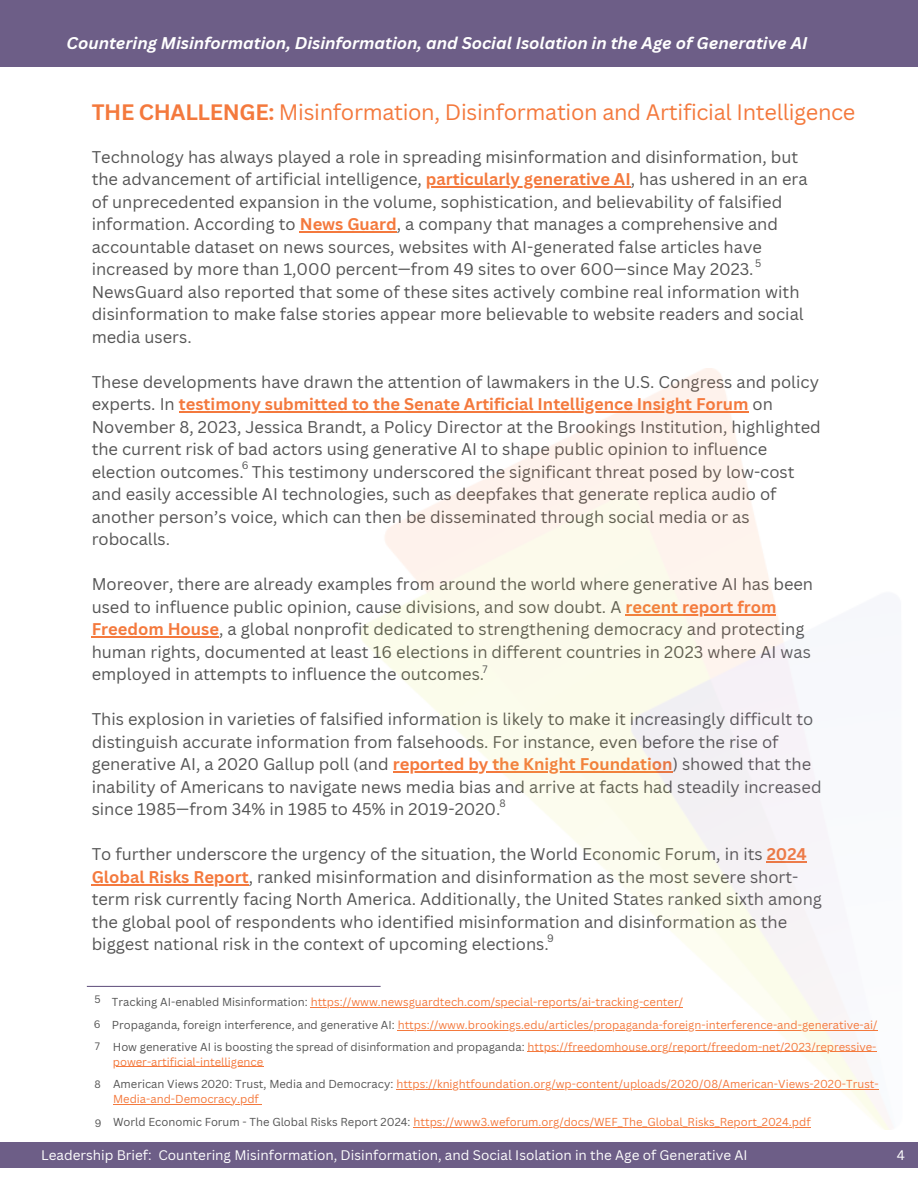
<style>
.page{position:relative;width:918px;height:1188px;background:#fff}
.page>*{position:absolute;margin:0;border:0;box-sizing:border-box;transform-origin:0 0}
.t1{font:21.75px "Canva Sans";letter-spacing:-.015em;color:#f4793d}
.t2{font:16.5px/22.5px "Canva Sans";color:#545454}
.t3{font:italic 700 16.5px "Canva Sans";color:#fff}
.t4{font:13.5px "Canva Sans";color:#fff}
.t5{font:11.25px/22.8px "Canva Sans";color:#f4793d}
.t6{font:11.25px "Canva Sans";color:#545454}
.t7{font:10.5px "Canva Sans";color:#545454}
.s1{font-weight:700}
.s2{font-weight:700;color:#f4793d}
.s3{color:#545454}
.s4{color:#f4793d}
.s5{font-size:10.5px;color:#545454}
</style>
<div class="page">
<div style="left:0;top:0;width:918px;height:67px;background:#6d5e87"></div>
<div style="left:0;top:1142px;width:918px;height:26px;background:#6d5e87"></div>
<hr style="left:426px;top:187px;width:205px;height:1px;background:#f4793d">
<hr style="left:300px;top:232px;width:97px;height:1px;background:#f4793d">
<hr style="left:179px;top:412px;width:570px;height:1px;background:#f4793d">
<hr style="left:92px;top:637px;width:127px;height:1px;background:#f4793d">
<hr style="left:92px;top:884px;width:157px;height:1px;background:#f4793d">
<img style="left:361px;top:369px;width:529px;height:760px">
<hr style="left:87px;top:986px;width:294px;height:1px;background:#6d5e87">
<hr style="left:311px;top:1007px;width:372px;height:1px;background:#f4793d">
<hr style="left:398px;top:1030px;width:480px;height:1px;background:#f4793d">
<hr style="left:528px;top:1052px;width:349px;height:1px;background:#f4793d">
<hr style="left:113px;top:1067px;width:150px;height:1px;background:#f4793d">
<hr style="left:396px;top:1089px;width:483px;height:1px;background:#f4793d">
<hr style="left:113px;top:1104px;width:146px;height:1px;background:#f4793d">
<hr style="left:414px;top:1127px;width:397px;height:1px;background:#f4793d">
<p class="t3" style="left:67px;top:31px;width:743px">Countering Misinformation, Disinformation, and Social Isolation in the Age of Generative AI</p>
<h2 class="t1" style="left:92px;top:97px;width:765px"><span class="s1">THE CHALLENGE:</span> Misinformation, Disinformation and Artificial Intelligence</h2>
<h1 class="t2" style="left:92px;top:145px;width:717px">Technology has always played a role in spreading misinformation and disinformation, but the advancement of artificial intelligence, <span class="s2">particularly generative AI</span>, has ushered in an era</h1>
<h3 class="t2" style="left:92px;top:190px;width:714px">of unprecedented expansion in the volume, sophistication, and believability of falsified information. According to <span class="s2">News Guard</span>, a company that manages a comprehensive and accountable dataset on news sources, websites with AI-generated false articles have increased by more than 1,000 percent—from 49 sites to over 600—since May 2023.<br>NewsGuard also reported that some of these sites actively combine real information with disinformation to make false stories appear more believable to website readers and social media users.</h3>
<h3 class="t2" style="left:92px;top:370px;width:729px">These developments have drawn the attention of lawmakers in the U.S. Congress and policy experts. In <span class="s2">testimony submitted to the Senate Artificial Intelligence Insight Forum</span> on</h3>
<h3 class="t2" style="left:92px;top:415px;width:731px">November 8, 2023, Jessica Brandt, a Policy Director at the Brookings Institution, highlighted the current risk of bad actors using generative AI to shape public opinion to influence election outcomes. This testimony underscored the significant threat posed by low-cost and easily accessible AI technologies, such as deepfakes that generate replica audio of another person’s voice, which can then be disseminated through social media or as robocalls.</h3>
<h3 class="t2" style="left:92px;top:573px;width:723px">Moreover, there are already examples from around the world where generative AI has been used to influence public opinion, cause divisions, and sow doubt. A <span class="s2">recent report from</span></h3>
<h3 class="t2" style="left:92px;top:618px;width:721px"><span class="s2">Freedom House</span>, a global nonprofit dedicated to strengthening democracy and protecting human rights, documented at least 16 elections in different countries in 2023 where AI was employed in attempts to influence the outcomes.</h3>
<h3 class="t2" style="left:92px;top:708px;width:723px">This explosion in varieties of falsified information is likely to make it increasingly difficult to distinguish accurate information from falsehoods. For instance, even before the rise of</h3>
<h3 class="t2" style="left:92px;top:753px;width:721px">generative AI, a 2020 Gallup poll (and <span class="s2">reported by the Knight Foundation</span>) showed that the</h3>
<h3 class="t2" style="left:92px;top:775px;width:731px">inability of Americans to navigate news media bias and arrive at facts had steadily increased since 1985—from 34% in 1985 to 45% in 2019-2020.</h3>
<h3 class="t2" style="left:92px;top:843px;width:717px">To further underscore the urgency of the situation, the World Economic Forum, in its <span class="s2">2024</span></h3>
<p class="t2" style="left:92px;top:865px;width:732px"><span class="s2">Global Risks Report</span>, ranked misinformation and disinformation as the most severe short&shy;term risk currently facing North America. Additionally, the United States ranked sixth among the global pool of respondents who identified misinformation and disinformation as the biggest national risk in the context of upcoming elections.</p>
<p class="t7" style="left:755px;top:256px;width:8px">5</p>
<p class="t7" style="left:242px;top:458px;width:8px">6</p>
<p class="t7" style="left:483px;top:662px;width:7px">7</p>
<p class="t7" style="left:500px;top:796px;width:8px">8</p>
<p class="t7" style="left:547px;top:931px;width:8px">9</p>
<p class="t7" style="left:94px;top:992px;width:8px">5</p>
<p class="t7" style="left:94px;top:1017px;width:8px">6</p>
<p class="t5" style="left:112px;top:990px;width:573px"><span class="s3">Tracking AI-enabled Misinformation:</span> https://www.newsguardtech.com/special-reports/ai-tracking-center/</p>
<p class="t5" style="left:112px;top:1013px;width:767px"><span class="s3">Propaganda, foreign interference, and generative AI:</span> https://www.brookings.edu/articles/propaganda-foreign-interference-and-generative-ai/</p>
<p class="t7" style="left:95px;top:1039px;width:7px">7</p>
<p class="t6" style="left:113px;top:1039px;width:765px">How generative AI is boosting the spread of disinformation and propaganda: <span class="s4">https://freedomhouse.org/report/freedom-net/2023/repressive-</span></p>
<h4 class="t5" style="left:94px;top:1050px;width:786px;text-indent:18px">power-artificial-intelligence<br><span class="s5">8</span> <span class="s3">American Views 2020: Trust, Media and Democracy:</span> https://knightfoundation.org/wp-content/uploads/2020/08/American-Views-2020-Trust-</h4>
<p class="t5" style="left:113px;top:1088px;width:147px">Media-and-Democracy.pdf</p>
<p class="t5" style="left:95px;top:1111px;width:717px"><span class="s5">9</span> <span class="s3">World Economic Forum - The Global Risks Report 2024:</span> https://www3.weforum.org/docs/WEF_The_Global_Risks_Report_2024.pdf</p>
<p class="t4" style="left:41px;top:1145px;width:708px">Leadership Brief: Countering Misinformation, Disinformation, and Social Isolation in the Age of Generative AI</p>
<p class="t4" style="left:897px;top:1145px;width:10px">4</p>
</div>
